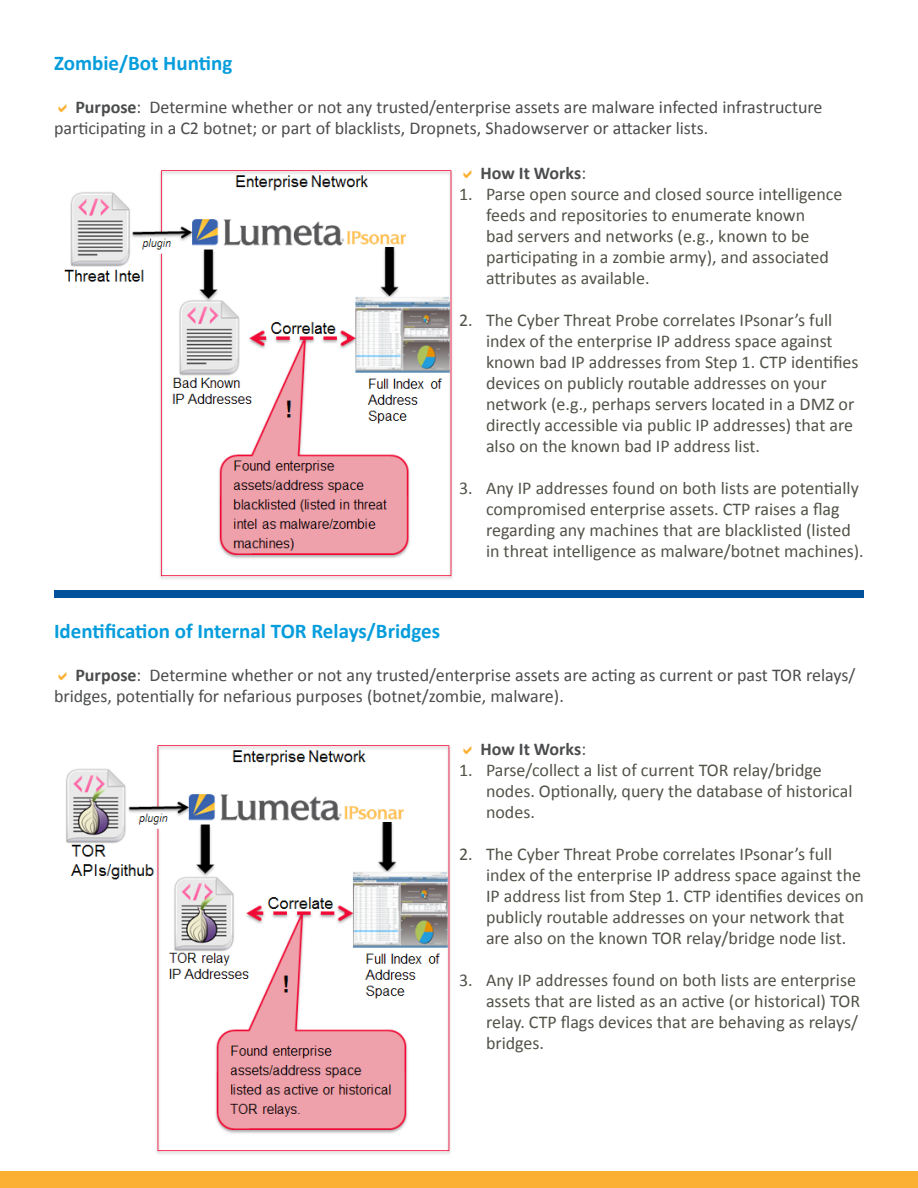
<style>
.page{position:relative;width:918px;height:1188px;background:#fff}
.page>*{position:absolute;margin:0;border:0;box-sizing:border-box;transform-origin:0 0}
.t1{font:700 21px "Calibri";color:#069ddc}
.t2{font:18px/21px "Calibri";color:#535249}
.t3{font:18px/21px "Calibri";color:#4b4c4d}
.t4{font:700 18px "Calibri";color:#4b4c4d}
.s1{font-weight:700}
.s2{font-weight:400}
</style>
<div class="page">
<div style="left:0;top:1172px;width:918px;height:16px;background:#fbb033"></div>
<img style="left:64px;top:170px;width:389px;height:409px">
<div style="left:54px;top:590px;width:810px;height:8px;background:#01529a"></div>
<img style="left:66px;top:745px;width:385px;height:409px">
<p class="t1" style="left:54px;top:50px;width:180px">Zombie/Bot Hunting</p>
<p class="t3" style="left:54px;top:97px;width:770px;text-indent:21px"><span class="s1">Purpose</span>: Determine whether or not any trusted/enterprise assets are malware infected infrastructure participating in a C2 botnet; or part of blacklists, Dropnets, Shadowserver or attacker lists.</p>
<p class="t4" style="left:480px;top:161px;width:107px">How It Works<span class="s2">:</span></p>
<p class="t2" style="left:486px;top:183px;width:358px;text-indent:-27px">1. Parse open source and closed source intelligence feeds and repositories to enumerate known<br>bad servers and networks (e.g., known to be participating in a zombie army), and associated attributes as available.</p>
<p class="t2" style="left:486px;top:309px;width:374px;text-indent:-27px">2. The Cyber Threat Probe correlates IPsonar’s full index of the enterprise IP address space against known bad IP addresses from Step 1. CTP identifies devices on publicly routable addresses on your network (e.g., perhaps servers located in a DMZ or directly accessible via public IP addresses) that are also on the known bad IP address list.</p>
<p class="t2" style="left:486px;top:477px;width:379px;text-indent:-27px">3. Any IP addresses found on both lists are potentially compromised enterprise assets. CTP raises a flag regarding any machines that are blacklisted (listed in threat intelligence as malware/botnet machines).</p>
<p class="t1" style="left:54px;top:618px;width:388px">Identification of Internal TOR Relays/Bridges</p>
<p class="t3" style="left:54px;top:664px;width:803px;text-indent:21px"><span class="s1">Purpose</span>: Determine whether or not any trusted/enterprise assets are acting as current or past TOR relays/ bridges, potentially for nefarious purposes (botnet/zombie, malware).</p>
<p class="t4" style="left:480px;top:738px;width:107px">How It Works<span class="s2">:</span></p>
<p class="t2" style="left:486px;top:760px;width:368px;text-indent:-27px">1. Parse/collect a list of current TOR relay/bridge nodes. Optionally, query the database of historical nodes.</p>
<p class="t2" style="left:486px;top:844px;width:379px;text-indent:-27px">2. The Cyber Threat Probe correlates IPsonar’s full index of the enterprise IP address space against the IP address list from Step 1. CTP identifies devices on publicly routable addresses on your network that are also on the known TOR relay/bridge node list.</p>
<p class="t2" style="left:486px;top:970px;width:376px;text-indent:-27px">3. Any IP addresses found on both lists are enterprise assets that are listed as an active (or historical) TOR relay. CTP flags devices that are behaving as relays/ bridges.</p>
</div>
